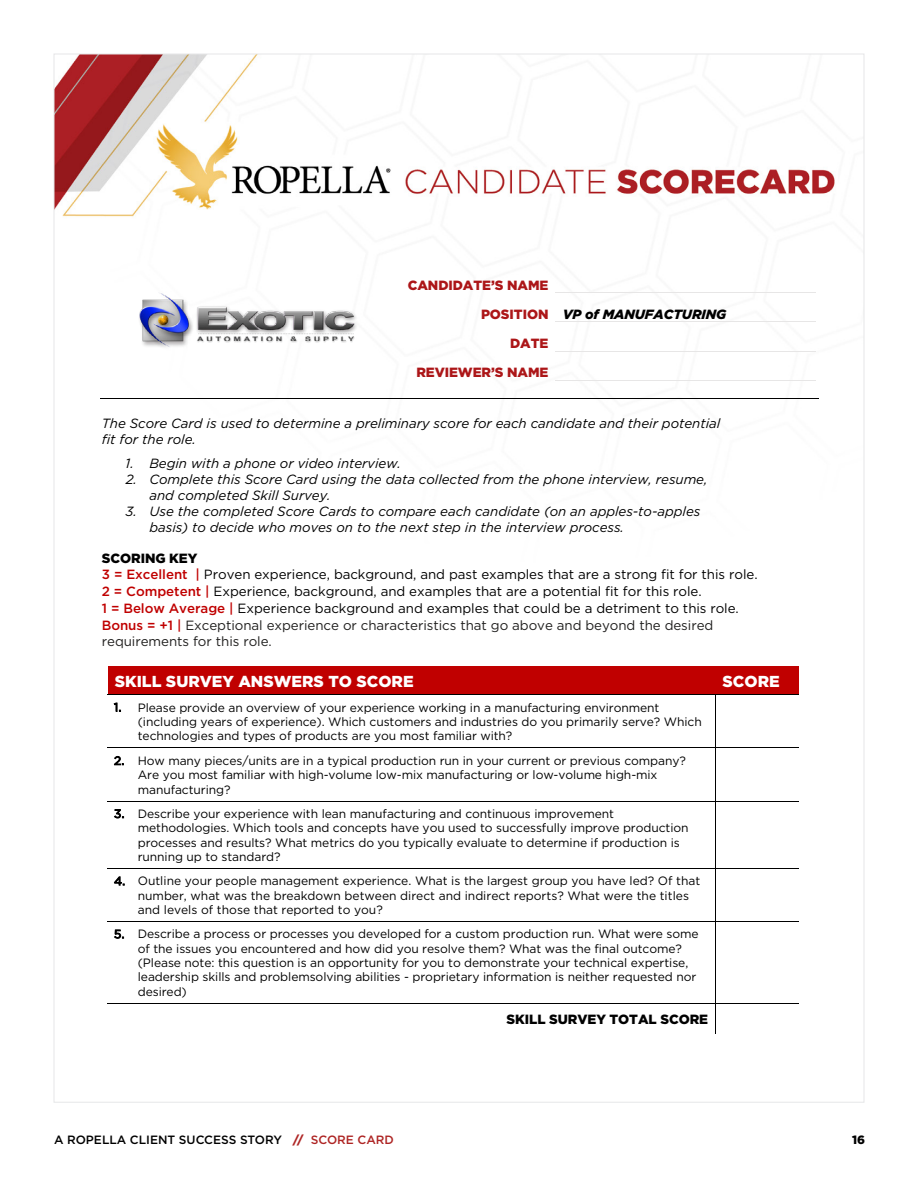
<style>
.page{position:relative;width:918px;height:1188px;background:#fff}
.page>*{position:absolute;margin:0;border:0;box-sizing:border-box;transform-origin:0 0}
.t1{font:900 15.9px "Gotham";color:#fff}
.t2{font:italic 13.35px/15.9px "Gotham";letter-spacing:-.005em;color:#000}
.t3{font:13.35px/17px "Gotham";letter-spacing:-.005em;color:#000}
.t4{font:900 13.35px "Gotham";letter-spacing:-.005em;color:#ac1618}
.t5{font:italic 900 13.35px "Gotham";letter-spacing:-.005em;color:#000}
.t6{font:13.35px "Gotham";letter-spacing:-.005em;color:#201f1e}
.t7{font:900 13.35px "Gotham";letter-spacing:-.005em;color:#000}
.t8{font:12px/14.2px "Gotham";letter-spacing:-.005em;color:#000}
.t9{font:500 12px "Gotham";color:#000}
.t10{font:900 12px "Gotham";color:#000}
.s1{font-style:normal;color:#ac1618}
.s2{font-weight:900}
.s3{font-weight:500;color:#c00000}
.s4{color:#201f1e}
.s5{font-size:11.85px}
.s6{font-weight:900;color:#ae2524}
.s7{color:#ae2524}
</style>
<div class="page">
<img style="left:56px;top:56px;width:779px;height:978px">
<hr style="left:100px;top:398px;width:718px;height:1px;background:#000">
<div style="left:102px;top:617px;width:611px;height:16px;background:#fff"></div>
<div style="left:102px;top:633px;width:170px;height:16px;background:#fff"></div>
<div style="left:115px;top:671px;width:593px;height:19px;background:#c00000"></div>
<div style="left:715px;top:666px;width:84px;height:29px;background:#c00000"></div>
<div style="left:108px;top:666px;width:607px;height:5px;background:#c00000"></div>
<div style="left:108px;top:690px;width:607px;height:5px;background:#c00000"></div>
<hr style="left:108px;top:695px;width:607px;height:1px;background:#000">
<hr style="left:716px;top:695px;width:83px;height:1px;background:#000">
<hr style="left:715px;top:700px;width:1px;height:48px;background:#000">
<hr style="left:108px;top:748px;width:607px;height:1px;background:#000">
<hr style="left:716px;top:748px;width:83px;height:1px;background:#000">
<hr style="left:715px;top:753px;width:1px;height:48px;background:#000">
<hr style="left:108px;top:801px;width:607px;height:1px;background:#000">
<hr style="left:716px;top:801px;width:83px;height:1px;background:#000">
<hr style="left:715px;top:806px;width:1px;height:62px;background:#000">
<hr style="left:108px;top:868px;width:607px;height:1px;background:#000">
<hr style="left:716px;top:868px;width:83px;height:1px;background:#000">
<hr style="left:715px;top:874px;width:1px;height:47px;background:#000">
<hr style="left:108px;top:921px;width:607px;height:1px;background:#000">
<hr style="left:716px;top:921px;width:83px;height:1px;background:#000">
<hr style="left:715px;top:927px;width:1px;height:76px;background:#000">
<hr style="left:108px;top:1003px;width:607px;height:1px;background:#000">
<hr style="left:716px;top:1003px;width:83px;height:1px;background:#000">
<svg style="left:715px;top:1003px;width:1px;height:30px"></svg>
<hr style="left:556px;top:292px;width:260px;height:1px;background:#e7e6e6">
<hr style="left:556px;top:322px;width:260px;height:1px;background:#e7e6e6">
<hr style="left:556px;top:351px;width:260px;height:1px;background:#e7e6e6">
<hr style="left:556px;top:380px;width:260px;height:1px;background:#e7e6e6">
<img style="left:132px;top:285px;width:231px;height:73px">
<p class="t4" style="left:408px;top:276px;width:142px">CANDIDATE’S NAME</p>
<p class="t5" style="left:481px;top:305px;width:247px"><span class="s1">POSITION</span> VP of MANUFACTURING</p>
<p class="t4" style="left:510px;top:334px;width:40px">DATE</p>
<p class="t4" style="left:416px;top:364px;width:134px">REVIEWER’S NAME</p>
<p class="t2" style="left:102px;top:415px;width:620px">The Score Card is used to determine a preliminary score for each candidate and their potential fit for the role.</p>
<p class="t2" style="left:126px;top:455px;width:277px">1. Begin with a phone or video interview.</p>
<p class="t2" style="left:149px;top:471px;width:559px;text-indent:-24px">2. Complete this Score Card using the data collected from the phone interview, resume, and completed Skill Survey.</p>
<p class="t2" style="left:150px;top:503px;width:552px;text-indent:-24px">3. Use the completed Score Cards to compare each candidate (on an apples-to-apples basis) to decide who moves on to the next step in the interview process.</p>
<p class="t3" style="left:102px;top:550px;width:657px;line-height:15.9px"><span class="s2">SCORING KEY<br></span><span class="s3">3 = Excellent |</span> Proven experience, background, and past examples that are a strong fit for this role.</p>
<p class="t3" style="left:102px;top:583px;width:639px"><span class="s3">2 = Competent |</span> Experience, background, and examples that are a potential fit for this role.<br><span class="s3">1 = Below Average |</span> Experience background and examples that could be a detriment to this role.<br><span class="s3">Bonus = +1 |</span> <span class="s4">Exceptional experience or characteristics that go above and beyond the desired</span></p>
<p class="t6" style="left:102px;top:633px;width:172px">requirements for this role.</p>
<h1 class="t1" style="left:115px;top:670px;width:300px">SKILL SURVEY ANSWERS TO SCORE</h1>
<h1 class="t1" style="left:723px;top:670px;width:59px">SCORE</h1>
<p class="t8" style="left:138px;top:700px;width:565px;text-indent:-24px"><span class="s5">1.</span> Please provide an overview of your experience working in a manufacturing environment (including years of experience). Which customers and industries do you primarily serve? Which technologies and types of products are you most familiar with?</p>
<p class="t8" style="left:138px;top:753px;width:550px;text-indent:-24px"><span class="s5">2.</span> How many pieces/units are in a typical production run in your current or previous company?<br>Are you most familiar with high-volume low-mix manufacturing or low-volume high-mix manufacturing?</p>
<p class="t8" style="left:138px;top:806px;width:552px;text-indent:-24px"><span class="s5">3.</span> Describe your experience with lean manufacturing and continuous improvement methodologies. Which tools and concepts have you used to successfully improve production processes and results? What metrics do you typically evaluate to determine if production is running up to standard?</p>
<p class="t8" style="left:138px;top:874px;width:564px;text-indent:-24px"><span class="s5">4.</span> Outline your people management experience. What is the largest group you have led? Of that number, what was the breakdown between direct and indirect reports? What were the titles and levels of those that reported to you?</p>
<p class="t8" style="left:138px;top:927px;width:562px;text-indent:-24px"><span class="s5">5.</span> Describe a process or processes you developed for a custom production run. What were some of the issues you encountered and how did you resolve them? What was the final outcome? (Please note: this question is an opportunity for you to demonstrate your technical expertise, leadership skills and problemsolving abilities - proprietary information is neither requested nor desired)</p>
<p class="t7" style="left:507px;top:1010px;width:203px">SKILL SURVEY TOTAL SCORE</p>
<p class="t9" style="left:54px;top:1132px;width:341px">A ROPELLA CLIENT SUCCESS STORY <span class="s6">//</span> <span class="s7">SCORE CARD</span></p>
<p class="t10" style="left:852px;top:1131px;width:15px">16</p>
</div>
